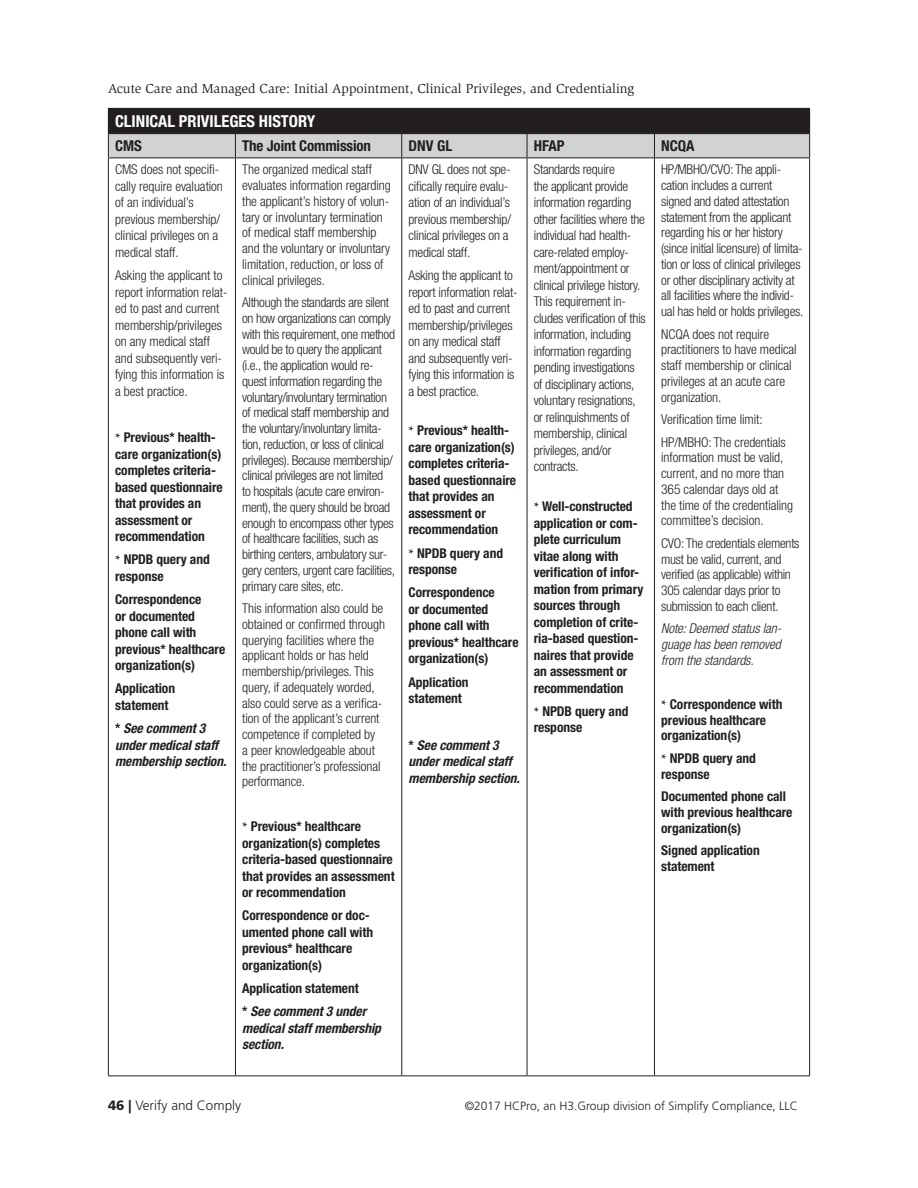
<style>
.page{position:relative;width:918px;height:1188px;background:#fff}
.page>*{position:absolute;margin:0;border:0;box-sizing:border-box;transform-origin:0 0}
.Table_Header_1{font:700 condensed 16.5px "Helvetica Neue LT Std";color:#fff}
.Table_Header{font:700 condensed 15px "Helvetica Neue LT Std";letter-spacing:-.01em;color:#231f20}
.Table_body{font:300 condensed 13.5px/15.8px "Helvetica Neue LT Std";letter-spacing:-.015em;color:#231f20}
.Table_body-2{font:700 condensed 13.5px/16.5px "Helvetica Neue LT Std";letter-spacing:-.005em;color:#231f20}
.Table_body-3{font:italic 700 condensed 13.5px/16.5px "Helvetica Neue LT Std";letter-spacing:-.005em;color:#231f20}
.t1{font:13.5px "Slimbach Std";color:#231f20}
.Table_body-4{font:italic 300 condensed 13.5px/15.8px "Helvetica Neue LT Std";letter-spacing:-.005em;color:#231f20;text-align:justify}
.t2{font:300 13.5px "Frutiger LT Std";color:#231f20}
.t3{font:300 12px "Frutiger LT Std";color:#231f20}
.s1{font-family:"Minion Pro";font-stretch:normal}
.s2{font-style:normal}
.s3{font-weight:900}
</style>
<div class="page">
<hr style="left:108px;top:108px;width:127px;height:1px;background:#231f20">
<hr style="left:235px;top:108px;width:167px;height:1px;background:#231f20">
<hr style="left:402px;top:108px;width:125px;height:1px;background:#231f20">
<hr style="left:527px;top:108px;width:127px;height:1px;background:#231f20">
<hr style="left:654px;top:108px;width:156px;height:1px;background:#231f20">
<svg style="left:108px;top:109px;width:702px;height:48px;background:#757375"></svg>
<hr style="left:108px;top:157px;width:127px;height:1px;background:#231f20">
<hr style="left:108px;top:158px;width:1px;height:917px;background:#231f20">
<hr style="left:235px;top:157px;width:167px;height:1px;background:#231f20">
<hr style="left:235px;top:158px;width:1px;height:917px;background:#231f20">
<hr style="left:402px;top:157px;width:125px;height:1px;background:#231f20">
<hr style="left:401px;top:158px;width:1px;height:917px;background:#231f20">
<hr style="left:527px;top:157px;width:127px;height:1px;background:#231f20">
<hr style="left:527px;top:158px;width:1px;height:917px;background:#231f20">
<hr style="left:654px;top:157px;width:156px;height:1px;background:#231f20">
<hr style="left:654px;top:158px;width:1px;height:917px;background:#231f20">
<hr style="left:809px;top:158px;width:1px;height:917px;background:#231f20">
<hr style="left:108px;top:1075px;width:127px;height:1px;background:#231f20">
<hr style="left:235px;top:1075px;width:167px;height:1px;background:#231f20">
<hr style="left:402px;top:1075px;width:125px;height:1px;background:#231f20">
<hr style="left:527px;top:1075px;width:127px;height:1px;background:#231f20">
<hr style="left:654px;top:1075px;width:156px;height:1px;background:#231f20">
<p class="t1" style="left:108px;top:81px;width:528px">Acute Care and Managed Care: Initial Appointment, Clinical Privileges, and Credentialing</p>
<p class="Table_Header_1" style="left:115px;top:111px;width:202px">CLINICAL PRIVILEGES HISTORY</p>
<p class="Table_Header" style="left:115px;top:137px;width:28px">CMS</p>
<p class="Table_Header" style="left:242px;top:137px;width:130px">The Joint Commission</p>
<p class="Table_Header" style="left:409px;top:137px;width:45px">DNV GL</p>
<p class="Table_Header" style="left:534px;top:137px;width:32px">HFAP</p>
<p class="Table_Header" style="left:661px;top:137px;width:35px">NCQA</p>
<p class="Table_body" style="left:115px;top:161px;width:109px;line-height:16.5px">CMS does not specifi&shy;cally require evaluation of an individual’s previous membership/ clinical privileges on a medical staff.</p>
<p class="Table_body" style="left:115px;top:267px;width:114px;line-height:16.5px">Asking the applicant to report information relat&shy;ed to past and current membership/privileges on any medical staff and subsequently veri&shy;fying this information is a best practice.</p>
<p class="Table_body-2" style="left:115px;top:429px;width:109px"><span class="s1">*</span> Previous* health&shy;care organization(s) completes criteria&shy;based questionnaire that provides an assessment or recommendation</p>
<p class="Table_body-2" style="left:115px;top:551px;width:96px"><span class="s1">*</span> NPDB query and response</p>
<p class="Table_body-2" style="left:115px;top:591px;width:112px">Correspondence<br>or documented phone call with previous* healthcare organization(s)</p>
<p class="Table_body-2" style="left:115px;top:680px;width:62px">Application statement</p>
<p class="Table_body-3" style="left:115px;top:720px;width:113px"><span class="s2">*</span> See comment 3 under medical staff membership section.</p>
<p class="Table_body" style="left:409px;top:161px;width:104px;line-height:16.5px">DNV GL does not spe&shy;cifically require evalu&shy;ation of an individual’s previous membership/ clinical privileges on a medical staff.</p>
<p class="Table_body" style="left:409px;top:267px;width:111px;line-height:16.5px">Asking the applicant to report information relat&shy;ed to past and current membership/privileges on any medical staff and subsequently veri&shy;fying this information is a best practice.</p>
<p class="Table_body-2" style="left:409px;top:422px;width:109px"><span class="s1">*</span> Previous* health&shy;care organization(s) completes criteria&shy;based questionnaire that provides an assessment or recommendation</p>
<p class="Table_body-2" style="left:409px;top:544px;width:96px"><span class="s1">*</span> NPDB query and response</p>
<p class="Table_body-2" style="left:409px;top:584px;width:112px">Correspondence<br>or documented phone call with previous* healthcare organization(s)</p>
<p class="Table_body-2" style="left:409px;top:673px;width:62px">Application statement</p>
<p class="Table_body-3" style="left:409px;top:737px;width:113px"><span class="s2">*</span> See comment 3 under medical staff membership section.</p>
<p class="Table_body" style="left:534px;top:161px;width:114px;line-height:16.5px">Standards require<br>the applicant provide information regarding other facilities where the individual had health&shy;care-related employ&shy;ment/appointment or clinical privilege history.<br>This requirement in&shy;cludes verification of this information, including information regarding pending investigations of disciplinary actions, voluntary resignations, or relinquishments of membership, clinical privileges, and/or contracts.</p>
<p class="Table_body-2" style="left:534px;top:498px;width:111px"><span class="s1">*</span> Well-constructed application or com&shy;plete curriculum vitae along with verification of infor&shy;mation from primary sources through completion of crite&shy;ria-based question&shy;naires that provide an assessment or recommendation</p>
<p class="Table_body-2" style="left:534px;top:703px;width:96px"><span class="s1">*</span> NPDB query and response</p>
<p class="Table_body" style="left:661px;top:161px;width:144px">HP/MBHO/CVO: The appli&shy;cation includes a current signed and dated attestation statement from the applicant regarding his or her history (since initial licensure) of limita&shy;tion or loss of clinical privileges or other disciplinary activity at all facilities where the individ&shy;ual has held or holds privileges.</p>
<p class="Table_body" style="left:661px;top:326px;width:137px">NCQA does not require practitioners to have medical staff membership or clinical privileges at an acute care organization.</p>
<p class="Table_body" style="left:661px;top:411px;width:103px">Verification time limit:</p>
<p class="Table_body" style="left:661px;top:434px;width:134px">HP/MBHO: The credentials information must be valid, current, and no more than<br>365 calendar days old at the time of the credentialing committee’s decision.</p>
<p class="Table_body" style="left:661px;top:535px;width:140px">CVO: The credentials elements must be valid, current, and verified (as applicable) within<br>305 calendar days prior to submission to each client.</p>
<p class="Table_body-4" style="left:661px;top:621px;width:122px">Note: Deemed status lan&shy;guage has been removed from the standards.</p>
<p class="Table_body-2" style="left:661px;top:696px;width:123px;line-height:15.8px"><span class="s1">*</span> Correspondence with previous healthcare organization(s)</p>
<p class="Table_body-2" style="left:661px;top:750px;width:96px;line-height:15.8px"><span class="s1">*</span> NPDB query and response</p>
<p class="Table_body-2" style="left:661px;top:788px;width:133px;line-height:15.8px">Documented phone call with previous healthcare organization(s)</p>
<p class="Table_body-2" style="left:661px;top:842px;width:100px;line-height:15.8px">Signed application statement</p>
<p class="Table_body" style="left:242px;top:161px;width:150px">The organized medical staff evaluates information regarding the applicant’s history of volun&shy;tary or involuntary termination of medical staff membership and the voluntary or involuntary limitation, reduction, or loss of clinical privileges.</p>
<p class="Table_body" style="left:242px;top:294px;width:154px">Although the standards are silent on how organizations can comply with this requirement, one method would be to query the applicant (i.e., the application would re&shy;quest information regarding the voluntary/involuntary termination of medical staff membership and the voluntary/involuntary limita&shy;tion, reduction, or loss of clinical privileges). Because membership/ clinical privileges are not limited to hospitals (acute care environ&shy;ment), the query should be broad enough to encompass other types of healthcare facilities, such as birthing centers, ambulatory sur&shy;gery centers, urgent care facilities, primary care sites, etc.</p>
<p class="Table_body" style="left:242px;top:600px;width:144px">This information also could be obtained or confirmed through querying facilities where the applicant holds or has held membership/privileges. This query, if adequately worded, also could serve as a verifica&shy;tion of the applicant’s current competence if completed by<br>a peer knowledgeable about the practitioner’s professional performance.</p>
<p class="Table_body-2" style="left:242px;top:818px;width:154px"><span class="s1">*</span> Previous* healthcare organization(s) completes criteria-based questionnaire that provides an assessment or recommendation</p>
<p class="Table_body-2" style="left:242px;top:907px;width:132px">Correspondence or doc&shy;umented phone call with previous* healthcare organization(s)</p>
<p class="Table_body-2" style="left:242px;top:980px;width:118px">Application statement</p>
<p class="Table_body-3" style="left:242px;top:1003px;width:140px"><span class="s2">*</span> See comment 3 under medical staff membership section.</p>
<p class="t2" style="left:108px;top:1097px;width:135px"><span class="s3">46 |</span> Verify and Comply</p>
<p class="t3" style="left:465px;top:1099px;width:335px">©2017 HCPro, an H3.Group division of Simplify Compliance, LLC</p>
</div>
